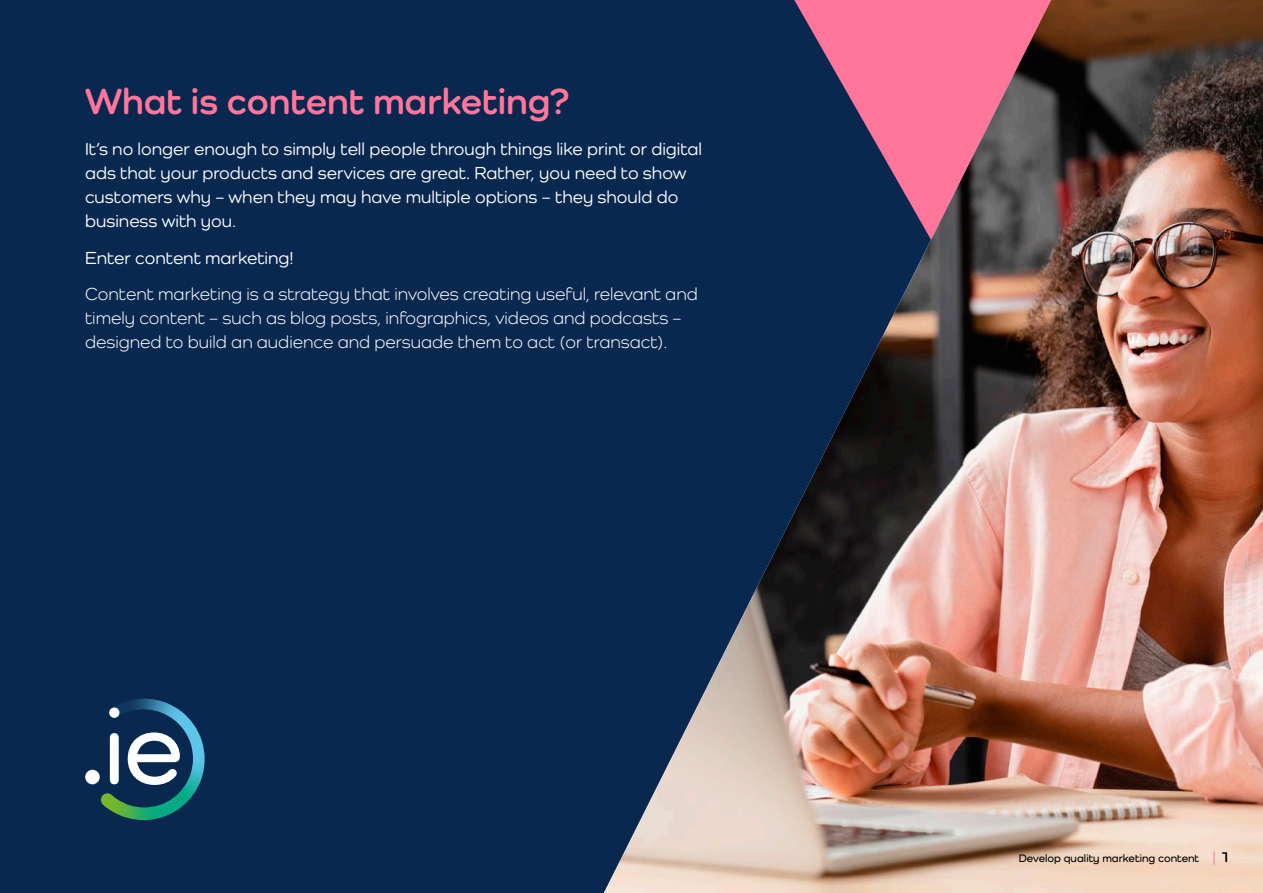
<style>
.page{position:relative;width:1263px;height:893px;background:#082850}
.page>*{position:absolute;margin:0;border:0;box-sizing:border-box;transform-origin:0 0}
.head_25_pink{font:700 37.5px "Como";color:#ff769a}
._12_on_16_med{font:500 18px/24px "Como";color:#fff}
.NEW_body_9_5_reg{font:18px/24px "Como";color:#fff}
.t1{font:600 11.25px "Como";color:#000}
.s1{font-size:15px;color:#ff769a}
.s2{font-weight:700;font-size:15px}
</style>
<div class="page">
<img style="left:604px;top:0;width:659px;height:893px">
<div style="left:85px;top:770px;width:15px;height:14px;background:#fff;border-radius:50%"></div>
<svg style="left:101px;top:699px;width:104px;height:121px"></svg>
<div style="left:109px;top:707px;width:10px;height:11px;background:#fff;border-radius:50%"></div>
<p class="head_25_pink" style="left:85px;top:78px;width:486px">What is content marketing?</p>
<p class="_12_on_16_med" style="left:85px;top:136px;width:619px">It’s no longer enough to simply tell people through things like print or digital ads that your products and services are great. Rather, you need to show customers why – when they may have multiple options – they should do business with you.</p>
<p class="_12_on_16_med" style="left:85px;top:245px;width:210px">Enter content marketing!</p>
<p class="NEW_body_9_5_reg" style="left:85px;top:282px;width:614px">Content marketing is a strategy that involves creating useful, relevant and timely content – such as blog posts, infographics, videos and podcasts – designed to build an audience and persuade them to act (or transact).</p>
<p class="t1" style="left:1019px;top:851px;width:213px">Develop quality marketing content <span class="s1">|</span> <span class="s2">1</span></p>
</div>
